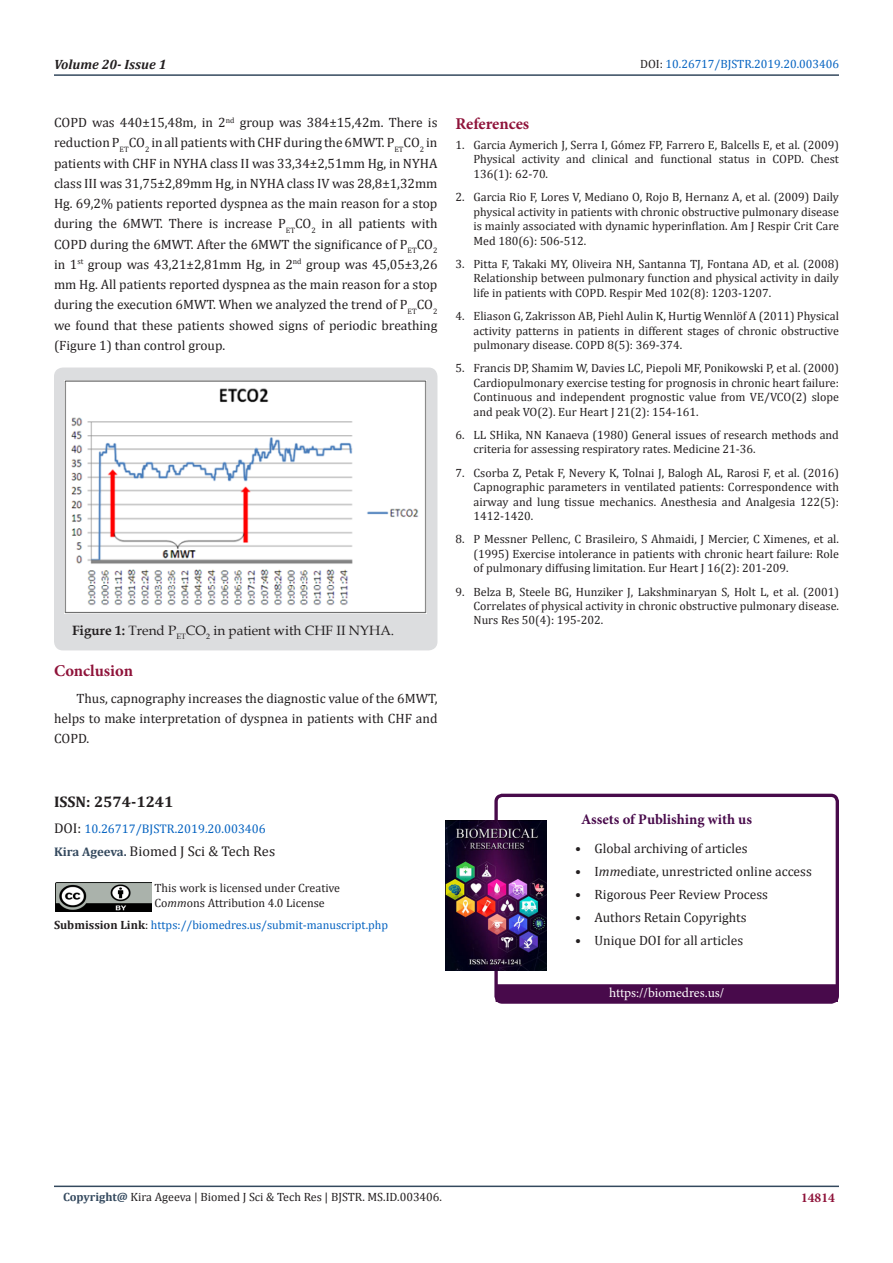
<style>
.page{position:relative;width:893px;height:1263px;background:#fff}
.page>*{position:absolute;margin:0;border:0;box-sizing:border-box;transform-origin:0 0}
.t1{font:700 16.5px "Minion Pro";letter-spacing:-.005em;color:#8f133a}
.t2{font:700 15.3px "Cambria";color:#231f20}
.t3{font:700 14.7px "Minion Pro";color:#480a4b}
.t4{font:14.1px "Cambria";color:#231f20}
.t5{font:13.5px/20.2px "Cambria";color:#231f20;text-align:justify}
.t6{font:13.5px "Book Antiqua";color:#231f20}
.t7{font:13.5px "Minion Pro";letter-spacing:-.005em;color:#fff}
.t8{font:italic 700 13.5px "Cambria";color:#231f20}
.t9{font:700 13.5px "Minion Pro";color:#8f133a}
.t10{font:12.6px "Cambria";color:#0563c1}
.t11{font:12px/14.4px "Cambria";color:#231f20;text-align:justify}
.t12{font:12px "Cambria";color:#0563c1}
.s1{color:#231f20}
.s2{font-weight:700}
.s3{font-size:14.1px;color:#231f20}
.s4{font-weight:700;font-size:12.6px;color:#34495e}
.s5{font-style:italic}
.s6{font-weight:700;color:#231f20}
.s7{font-weight:700;color:#34495e}
</style>
<div class="page">
<hr style="left:54px;top:1185px;width:785px;height:2px;background:#34495e">
<hr style="left:54px;top:74px;width:785px;height:2px;background:#34495e">
<div style="left:54px;top:367px;width:383px;height:283px;background:#dcdddf;border-radius:9px"></div>
<img style="left:65px;top:380px;width:362px;height:233px">
<div style="left:494px;top:794px;width:345px;height:210px;border:3px solid #480a4b;border-radius:6px"></div>
<div style="left:496px;top:985px;width:341px;height:16px;background:#480a4b"></div>
<div style="left:496px;top:984px;width:342px;height:18px;border:1px solid #480a4b"></div>
<img style="left:445px;top:820px;width:102px;height:150px">
<img style="left:56px;top:882px;width:96px;height:29px">
<p class="t8" style="left:54px;top:55px;width:114px">Volume 20- Issue 1</p>
<p class="t12" style="left:640px;top:57px;width:200px"><span class="s1">DOI:</span> 10.26717/BJSTR.2019.20.003406</p>
<p class="t5" style="left:54px;top:112px;width:385px">COPD was 440±15,48m, in 2<sup>nd</sup> group was 384±15,42m. There is reduction P<sub>ET</sub>CO<sub>2</sub> in all patients with CHF during the 6MWT. P<sub>ET</sub>CO<sub>2</sub> in patients with CHF in NYHA class II was 33,34±2,51mm Hg, in NYHA class III was 31,75±2,89mm Hg, in NYHA class IV was 28,8±1,32mm Hg. 69,2% patients reported dyspnea as the main reason for a stop during the 6MWT. There is increase P<sub>ET</sub>CO<sub>2</sub> in all patients with COPD during the 6MWT. After the 6MWT the significance of P<sub>ET</sub>CO<sub>2 </sub>in 1<sup>st</sup> group was 43,21±2,81mm Hg, in 2<sup>nd</sup> group was 45,05±3,26 mm Hg. All patients reported dyspnea as the main reason for a stop during the execution 6MWT. When we analyzed the trend of P<sub>ET</sub>CO<sub>2 </sub>we found that these patients showed signs of periodic breathing (Figure 1) than control group.</p>
<p class="t6" style="left:72px;top:621px;width:324px"><span class="s2">Figure 1:</span> Trend P<sub>ET</sub>CO<sub>2</sub> in patient with CHF II NYHA.</p>
<p class="t1" style="left:54px;top:659px;width:81px">Conclusion</p>
<p class="t5" style="left:54px;top:688px;width:385px;text-indent:22px">Thus, capnography increases the diagnostic value of the 6MWT, helps to make interpretation of dyspnea in patients with CHF and COPD.</p>
<p class="t1" style="left:455px;top:112px;width:75px">References</p>
<p class="t11" style="left:473px;top:138px;width:367px;text-indent:-18px">1. Garcia Aymerich J, Serra I, Gómez FP, Farrero E, Balcells E, et al. (2009)<br>Physical activity and clinical and functional status in COPD. Chest 136(1): 62-70.</p>
<p class="t11" style="left:473px;top:190px;width:367px;text-indent:-18px">2. Garcia Rio F, Lores V, Mediano O, Rojo B, Hernanz A, et al. (2009) Daily physical activity in patients with chronic obstructive pulmonary disease is mainly associated with dynamic hyperinflation. Am J Respir Crit Care Med 180(6): 506-512.</p>
<p class="t11" style="left:473px;top:257px;width:367px;text-indent:-18px">3. Pitta F, Takaki MY, Oliveira NH, Santanna TJ, Fontana AD, et al. (2008)<br>Relationship between pulmonary function and physical activity in daily life in patients with COPD. Respir Med 102(8): 1203-1207.</p>
<p class="t11" style="left:473px;top:309px;width:367px;text-indent:-18px">4. Eliason G, Zakrisson AB, Piehl Aulin K, Hurtig Wennlöf A (2011) Physical activity patterns in patients in different stages of chronic obstructive pulmonary disease. COPD 8(5): 369-374.</p>
<p class="t11" style="left:473px;top:361px;width:367px;text-indent:-18px">5. Francis DP, Shamim W, Davies LC, Piepoli MF, Ponikowski P, et al. (2000)<br>Cardiopulmonary exercise testing for prognosis in chronic heart failure:<br>Continuous and independent prognostic value from VE/VCO(2) slope and peak VO(2). Eur Heart J 21(2): 154-161.</p>
<p class="t11" style="left:473px;top:428px;width:367px;text-indent:-18px">6. LL SHika, NN Kanaeva (1980) General issues of research methods and criteria for assessing respiratory rates. Medicine 21-36.</p>
<p class="t11" style="left:473px;top:465px;width:367px;text-indent:-18px">7. Csorba Z, Petak F, Nevery K, Tolnai J, Balogh AL, Rarosi F, et al. (2016)<br>Capnographic parameters in ventilated patients: Correspondence with airway and lung tissue mechanics. Anesthesia and Analgesia 122(5):<br>1412-1420.</p>
<p class="t11" style="left:473px;top:532px;width:367px;text-indent:-18px">8. P Messner Pellenc, C Brasileiro, S Ahmaidi, J Mercier, C Ximenes, et al. (1995) Exercise intolerance in patients with chronic heart failure: Role of pulmonary diffusing limitation. Eur Heart J 16(2): 201-209.</p>
<p class="t11" style="left:473px;top:584px;width:367px;text-indent:-18px">9. Belza B, Steele BG, Hunziker J, Lakshminaryan S, Holt L, et al. (2001)<br>Correlates of physical activity in chronic obstructive pulmonary disease.<br>Nurs Res 50(4): 195-202.</p>
<p class="t2" style="left:54px;top:791px;width:121px">ISSN: 2574-1241</p>
<p class="t10" style="left:54px;top:821px;width:213px"><span class="s3">DOI:</span> 10.26717/BJSTR.2019.20.003406</p>
<p class="t4" style="left:54px;top:843px;width:223px"><span class="s4">Kira Ageeva.</span> Biomed J Sci &amp; Tech Res</p>
<p class="t11" style="left:155px;top:881px;width:187px">This work is licensed under Creative</p>
<p class="t11" style="left:155px;top:895px;width:172px">Co<span class="s5">mm</span>ons Attribution 4.0 License</p>
<p class="t12" style="left:54px;top:917px;width:336px"><span class="s6">Submission Link</span><span class="s1">:</span> https://biomedres.us/submit-manuscript.php</p>
<p class="t3" style="left:581px;top:809px;width:172px">Assets of Publishing with us</p>
<p class="t5" style="left:575px;top:838px;width:174px">• Global archiving of articles</p>
<p class="t5" style="left:575px;top:861px;width:238px">• I<span class="s5">mm</span>ediate, unrestricted online access</p>
<p class="t5" style="left:575px;top:884px;width:194px">• Rigorous Peer Review Process</p>
<p class="t5" style="left:575px;top:907px;width:173px">• Authors Retain Copyrights</p>
<p class="t5" style="left:575px;top:930px;width:169px">• Unique DOI for all articles</p>
<p class="t7" style="left:609px;top:984px;width:117px">https://biomedres.us/</p>
<p class="t11" style="left:63px;top:1190px;width:381px"><span class="s7">Copyright@</span> Kira Ageeva | Biomed J Sci &amp; Tech Res | BJSTR. MS.ID.003406.</p>
<p class="t9" style="left:801px;top:1188px;width:35px">14814</p>
</div>
